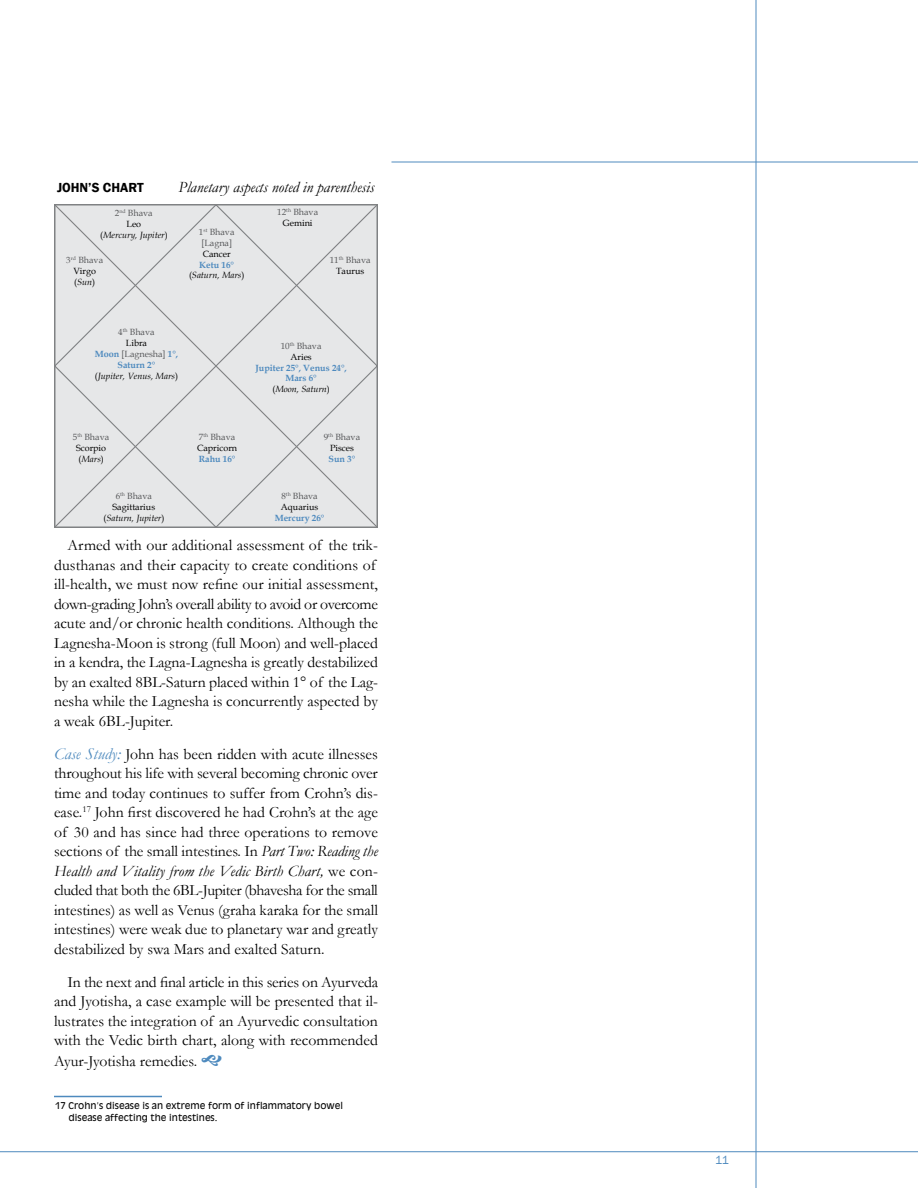
<style>
.page{position:relative;width:918px;height:1188px;background:#fff}
.page>*{position:absolute;margin:0;border:0;box-sizing:border-box;transform-origin:0 0}
.t1{font:15.75px/19.5px "Garamond Ngr";color:#000;text-align:justify}
.t2{font:italic 15.75px "Garamond Ngr";color:#000}
.t3{font:600 13.5px "Franklin Gothic";color:#000}
.t4{font:12px "Franklin Gothic";color:#4e8abe}
.t5{font:italic 9px/10.8px "Book Antiqua";color:#000;text-align:center}
.t6{font:9px/12px "Antique Olive Ngr";color:#000}
.t7{font:9px/10.8px "Book Antiqua";color:#000;text-align:center}
.t8{font:9px/10.8px "Book Antiqua";color:#58595b;text-align:center}
.t9{font:700 9px/10.8px "Book Antiqua";color:#4e8abe;text-align:center}
.s1{font-style:normal;color:#58595b}
.s2{font-style:normal}
.s3{color:#58595b}
.s4{font-style:italic}
.s5{color:#000}
.s6{font-weight:700;font-style:normal;color:#4e8abe}
.s7{font-weight:400;color:#000}
.s8{font-weight:400;font-style:italic;color:#000}
.s9{font-style:italic;font-size:16.5px;color:#4e8abe}
</style>
<div class="page">
<hr style="left:0;top:1151px;width:918px;height:1px;background:#4e8abe">
<hr style="left:756px;top:0;width:1px;height:1188px;background:#4e8abe">
<hr style="left:392px;top:162px;width:526px;height:1px;background:#4e8abe">
<hr style="left:54px;top:1096px;width:108px;height:1px;background:#4e8abe">
<svg style="left:54px;top:204px;width:324px;height:324px;background:#dfe0e1"></svg>
<p class="t3" style="left:57px;top:180px;width:88px">JOH N’S CHART</p>
<p class="t2" style="left:178px;top:176px;width:197px">Planetary aspects noted in parenthesis</p>
<p class="t5" style="left:100px;top:207px;width:69px"><span class="s1">2</span><sup>nd</sup> <span class="s1">Bhava<br></span><span class="s2">Leo<br>(</span>Mercury, Jupiter<span class="s2">)</span></p>
<p class="t7" style="left:66px;top:255px;width:38px"><span class="s3">3</span><sup>rd</sup> <span class="s3">Bhava<br></span>Virgo (<span class="s4">Sun</span>)</p>
<p class="t8" style="left:277px;top:207px;width:42px">12<sup>th</sup> Bhava<br><span class="s5">Gemini</span></p>
<p class="t8" style="left:199px;top:227px;width:37px;text-align:left">1<sup>st</sup> Bhava [Lagna]</p>
<p class="t7" style="left:203px;top:248px;width:29px">Cancer</p>
<p class="t5" style="left:189px;top:259px;width:57px"><span class="s6">Ketu 16° </span><span class="s2">(</span>Saturn, Mars<span class="s2">)</span></p>
<p class="t8" style="left:330px;top:255px;width:42px">11<sup>th</sup> Bhava<br><span class="s5">Taurus</span></p>
<p class="t5" style="left:95px;top:327px;width:85px"><span class="s1">4</span><sup>th</sup> <span class="s1">Bhava<br></span><span class="s2">Libra<br></span><span class="s6">Moon</span> <span class="s1">[Lagnesha]</span> <span class="s6">1°,<br>Saturn 2°<br></span><span class="s2">(</span>Jupiter, Venus, Mars<span class="s2">)</span></p>
<p class="t8" style="left:281px;top:340px;width:42px">10<sup>th</sup> Bhava<br><span class="s5">Aries</span></p>
<p class="t9" style="left:255px;top:362px;width:93px">Jupiter 25°, Venus 24°,<br>Mars 6°<br><span class="s7">(</span><span class="s8">Moon, Saturn</span><span class="s7">)</span></p>
<p class="t7" style="left:73px;top:431px;width:38px"><span class="s3">5</span><sup>th</sup> <span class="s3">Bhava<br></span>Scorpio (<span class="s4">Mars</span>)</p>
<p class="t8" style="left:324px;top:431px;width:38px">9<sup>th</sup> Bhava<br><span class="s5">Pisces</span></p>
<p class="t7" style="left:197px;top:431px;width:42px;text-align:left"><span class="s3">7</span><sup>th</sup> <span class="s3">Bhava<br></span>Capricorn</p>
<p class="t9" style="left:199px;top:453px;width:38px">Rahu 16°</p>
<p class="t9" style="left:329px;top:453px;width:28px">Sun 3°</p>
<p class="t5" style="left:103px;top:490px;width:63px"><span class="s1">6</span><sup>th</sup> <span class="s1">Bhava<br></span><span class="s2">Sagittarius (</span>Saturn, Jupiter<span class="s2">)</span></p>
<p class="t7" style="left:281px;top:490px;width:39px;text-align:left"><span class="s3">8</span><sup>th</sup> <span class="s3">Bhava<br></span>Aquarius</p>
<p class="t9" style="left:275px;top:512px;width:51px">Mercury 26°</p>
<p class="t1" style="left:54px;top:535px;width:326px;text-align:left;text-indent:14px">Armed with our additional assessment of the trik&shy;dusthanas and their capacity to create conditions of ill-health, we must now refine our initial assessment, down-grading John’s overall ability to avoid or overcome acute and/or chronic health conditions. Although the Lagnesha-Moon is strong (full Moon) and well-placed in a kendra, the Lagna-Lagnesha is greatly destabilized by an exalted 8BL-Saturn placed within 1 ° of the Lag&shy;nesha while the Lagnesha is concurrently aspected by a weak 6BL-Jupiter.</p>
<p class="t1" style="left:54px;top:744px;width:326px"><span class="s9">Case Study:</span> John has been ridden with acute illnesses throughout his life with several becoming chronic over time and today continues to suffer from Crohn’s dis&shy;ease.<sup>1</sup> <sup>7</sup> John first discovered he had Crohn’s at the age of 30 and has since had three operations to remove sections of the small intestines. In <span class="s4">Part Two: Reading the Health and Vitality from the Vedic Birth Chart,</span> we con&shy;cluded that both the 6BL-Jupiter (bhavesha for the small intestines) as well as Venus (graha karaka for the small intestines) were weak due to planetary war and greatly destabilized by swa Mars and exalted Saturn.</p>
<p class="t1" style="left:54px;top:972px;width:326px;text-indent:14px">In the next and final article in this series on Ayurveda and Jyotisha, a case example will be presented that il&shy;lustrates the integration of an Ayurvedic consultation with the Vedic birth chart, along with recommended Ayur-Jyotisha remedies.</p>
<p class="t6" style="left:69px;top:1099px;width:276px;text-indent:-14px">1 7 Crohn’s disease is an extreme form of inflammatory bowel disease affecting the intestines.</p>
<p class="t4" style="left:715px;top:1153px;width:15px">11</p>
</div>
